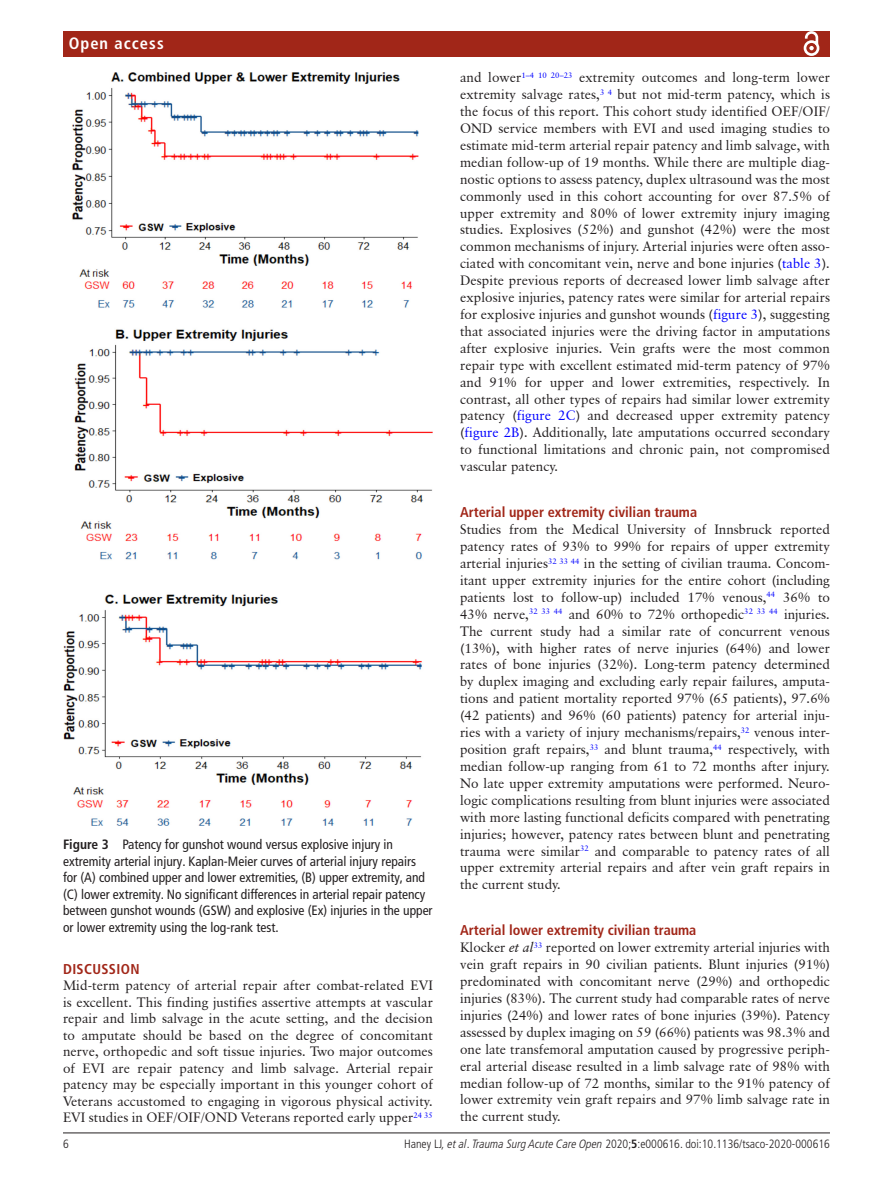
<style>
.page{position:relative;width:893px;height:1191px;background:#fff}
.page>*{position:absolute;margin:0;border:0;box-sizing:border-box;transform-origin:0 0}
.t1{font:700 condensed 16.5px "Frutiger LT Std";letter-spacing:.065em;color:#fff}
.t2{font:700 condensed 14.25px "Frutiger LT Pro";color:#a12618}
.t3{font:700 condensed 14.25px "Frutiger LT Pro";letter-spacing:.025em;color:#a12618}
.t4{font:13.5px/17px "Classical Garamond BT";color:#231f20;text-align:justify}
.t5{font:condensed 13.5px/16.5px "Frutiger LT Pro";color:#231f20}
.t6{font:300 condensed 12px "Frutiger LT Pro";color:#231f20}
.s1{font-weight:700}
.s2{color:#00f}
.s3{font-style:italic}
</style>
<div class="page">
<hr style="left:63px;top:1132px;width:767px;height:1px;background:#231f20">
<div style="left:63px;top:31px;width:767px;height:25px;background:#a12618"></div>
<svg style="left:802px;top:31px;width:19px;height:26px"></svg>
<img style="left:63px;top:72px;width:370px;height:753px">
<p class="t1" style="left:69px;top:34px;width:97px">Open access</p>
<p class="t5" style="left:63px;top:836px;width:371px"><span class="s1">Figure 3</span> Patency for gunshot wound versus explosive injury in extremity arterial injury. Kaplan-Meier curves of arterial injury repairs for (A) combined upper and lower extremities, (B) upper extremity, and (C) lower extremity. No significant differences in arterial repair patency between gunshot wounds (GSW) and explosive (Ex) injuries in the upper or lower extremity using the log-rank test.</p>
<p class="t3" style="left:63px;top:960px;width:78px">DISCUSSION</p>
<p class="t4" style="left:63px;top:977px;width:371px;line-height:16.5px">Mid-term patency of arterial repair after combat-related EVI is excellent. This finding justifies assertive attempts at vascular repair and limb salvage in the acute setting, and the decision to amputate should be based on the degree of concomitant nerve, orthopedic and soft tissue injuries. Two major outcomes of EVI are repair patency and limb salvage. Arterial repair patency may be especially important in this younger cohort of Veterans accustomed to engaging in vigorous physical activity.<br>EVI studies in OEF/OIF/OND Veterans reported early upper<sup>24</sup> <sup>35</sup></p>
<p class="t4" style="left:460px;top:69px;width:371px">and lower<sup>1–4</sup> <sup>10</sup> <sup>20–23</sup> extremity outcomes and long-term lower extremity salvage rates,<sup>3</sup> <sup>4</sup> but not mid-term patency, which is the focus of this report. This cohort study identified OEF/OIF/ OND service members with EVI and used imaging studies to estimate mid-term arterial repair patency and limb salvage, with median follow-up of 19 months. While there are multiple diag&shy;nostic options to assess patency, duplex ultrasound was the most commonly used in this cohort accounting for over 87.5% of upper extremity and 80% of lower extremity injury imaging studies. Explosives (52%) and gunshot (42%) were the most common mechanisms of injury. Arterial injuries were often asso&shy;ciated with concomitant vein, nerve and bone injuries (<span class="s2">table 3</span>).<br>Despite previous reports of decreased lower limb salvage after explosive injuries, patency rates were similar for arterial repairs for explosive injuries and gunshot wounds (<span class="s2">figure 3</span>), suggesting that associated injuries were the driving factor in amputations after explosive injuries. Vein grafts were the most common repair type with excellent estimated mid-term patency of 97% and 91% for upper and lower extremities, respectively. In contrast, all other types of repairs had similar lower extremity patency (<span class="s2">figure 2C</span>) and decreased upper extremity patency (<span class="s2">figure 2B</span>). Additionally, late amputations occurred secondary to functional limitations and chronic pain, not compromised vascular patency.</p>
<p class="t2" style="left:460px;top:504px;width:239px">Arterial upper extremity civilian trauma</p>
<p class="t4" style="left:460px;top:521px;width:371px">Studies from the Medical University of Innsbruck reported patency rates of 93% to 99% for repairs of upper extremity arterial injuries<sup>32</sup> <sup>33</sup> <sup>44</sup> in the setting of civilian trauma. Concom&shy;itant upper extremity injuries for the entire cohort (including patients lost to follow-up) included 17% venous,<sup>44</sup> 36% to 43% nerve,<sup>32</sup> <sup>33</sup> <sup>44</sup> and 60% to 72% orthopedic<sup>32</sup> <sup>33</sup> <sup>44</sup> injuries.<br>The current study had a similar rate of concurrent venous (13%), with higher rates of nerve injuries (64%) and lower rates of bone injuries (32%). Long-term patency determined by duplex imaging and excluding early repair failures, amputa&shy;tions and patient mortality reported 97% (65 patients), 97.6% (42 patients) and 96% (60 patients) patency for arterial inju&shy;ries with a variety of injury mechanisms/repairs,<sup>32</sup> venous inter&shy;position graft repairs,<sup>33</sup> and blunt trauma,<sup>44</sup> respectively, with median follow-up ranging from 61 to 72 months after injury.<br>No late upper extremity amputations were performed. Neuro&shy;logic complications resulting from blunt injuries were associated with more lasting functional deficits compared with penetrating injuries; however, patency rates between blunt and penetrating trauma were similar<sup>32</sup> and comparable to patency rates of all upper extremity arterial repairs and after vein graft repairs in the current study.</p>
<p class="t2" style="left:460px;top:922px;width:238px">Arterial lower extremity civilian trauma</p>
<p class="t4" style="left:460px;top:939px;width:371px">Klocker <span class="s3">et al</span><sup>33</sup> reported on lower extremity arterial injuries with vein graft repairs in 90 civilian patients. Blunt injuries (91%) predominated with concomitant nerve (29%) and orthopedic injuries (83%). The current study had comparable rates of nerve injuries (24%) and lower rates of bone injuries (39%). Patency assessed by duplex imaging on 59 (66%) patients was 98.3% and one late transfemoral amputation caused by progressive periph&shy;eral arterial disease resulted in a limb salvage rate of 98% with median follow-up of 72 months, similar to the 91% patency of lower extremity vein graft repairs and 97% limb salvage rate in the current study.</p>
<p class="t6" style="left:63px;top:1136px;width:7px">6</p>
<p class="t6" style="left:404px;top:1136px;width:427px">Haney LJ<span class="s3">, et al</span>. <span class="s3">Trauma Surg Acute Care Open</span> 2020;<span class="s1">5</span>:e000616. doi:10.1136/tsaco-2020-000616</p>
</div>
